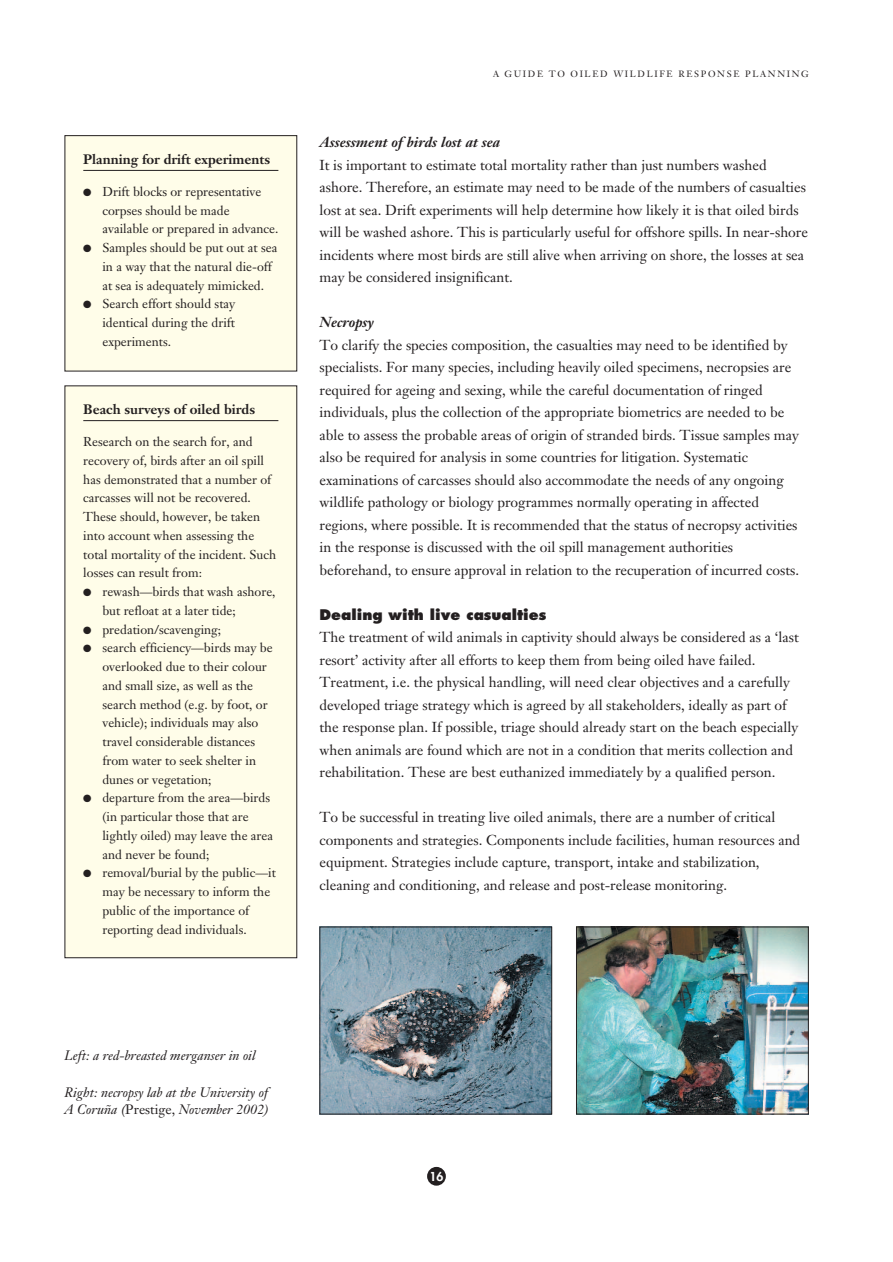
<style>
.page{position:relative;width:893px;height:1262px;background:#fff}
.page>*{position:absolute;margin:0;border:0;box-sizing:border-box;transform-origin:0 0}
.t1{font:14.25px/22.5px "Janson Text";color:#231f20}
.t2{font:italic 700 14.25px "Janson Text";color:#231f20}
.t3{font:800 14.25px "Futura";color:#231f20}
.t4{font:italic 13.5px/16.5px "Janson Text";color:#231f20}
.t5{font:700 13.5px "Janson Text";color:#231f20}
.t6{font:12.75px/18.8px "Janson Text";color:#231f20}
.t7{font:800 12px "Futura";color:#fff}
.t8{font:9px "Janson Text";letter-spacing:.18em;color:#231f20}
.s1{font-style:normal}
</style>
<div class="page">
<div style="left:427px;top:1166px;width:19px;height:19px;background:#231f20;border-radius:50%"></div>
<div style="left:65px;top:136px;width:232px;height:235px;background:#fffde9"></div>
<hr style="left:83px;top:170px;width:195px;height:1px;background:#231f20">
<div style="left:65px;top:386px;width:232px;height:571px;background:#fffde9"></div>
<hr style="left:83px;top:420px;width:195px;height:1px;background:#231f20">
<img style="left:321px;top:928px;width:229px;height:184px">
<div style="left:319px;top:926px;width:233px;height:188px;border:1px solid #231f20"></div>
<img style="left:578px;top:928px;width:228px;height:184px">
<div style="left:576px;top:926px;width:232px;height:188px;border:1px solid #231f20"></div>
<p class="t5" style="left:83px;top:154px;width:188px">Planning for drift experiments</p>
<p class="t6" style="left:102px;top:183px;width:177px;text-indent:-19px">● Drift blocks or representative corpses should be made available or prepared in advance.</p>
<p class="t6" style="left:102px;top:239px;width:176px;text-indent:-19px">● Samples should be put out at sea in a way that the natural die-off at sea is adequately mimicked.</p>
<p class="t6" style="left:102px;top:296px;width:134px;text-align:justify;text-indent:-19px">● Search effort should stay identical during the drift experiments.</p>
<p class="t5" style="left:83px;top:404px;width:173px">Beach surveys of oiled birds</p>
<p class="t6" style="left:83px;top:433px;width:194px">Research on the search for, and recovery of, birds after an oil spill has demonstrated that a number of carcasses will not be recovered.<br>These should, however, be taken into account when assessing the total mortality of the incident. Such losses can result from:</p>
<p class="t6" style="left:102px;top:583px;width:175px;text-indent:-19px">● rewash—birds that wash ashore, but refloat at a later tide;</p>
<p class="t6" style="left:83px;top:621px;width:139px">● predation/scavenging;</p>
<p class="t6" style="left:102px;top:640px;width:172px;text-indent:-19px">● search efficiency—birds may be overlooked due to their colour and small size, as well as the search method (e.g. by foot, or vehicle); individuals may also travel considerable distances from water to seek shelter in dunes or vegetation;</p>
<p class="t6" style="left:102px;top:790px;width:172px;text-indent:-19px">● departure from the area—birds (in particular those that are lightly oiled) may leave the area and never be found;</p>
<p class="t6" style="left:102px;top:865px;width:175px;text-indent:-19px">● removal/burial by the public—it may be necessary to inform the public of the importance of reporting dead individuals.</p>
<p class="t8" style="left:493px;top:70px;width:317px">A GUIDE TO OILED WILDLIFE RESPONSE PLANNING</p>
<p class="t2" style="left:319px;top:137px;width:182px">Assessment of birds lost at sea</p>
<p class="t1" style="left:319px;top:155px;width:490px">It is important to estimate total mortality rather than just numbers washed ashore. Therefore, an estimate may need to be made of the numbers of casualties lost at sea. Drift experiments will help determine how likely it is that oiled birds will be washed ashore. This is particularly useful for offshore spills. In near-shore incidents where most birds are still alive when arriving on shore, the losses at sea may be considered insignificant.</p>
<p class="t2" style="left:319px;top:317px;width:56px">Necropsy</p>
<p class="t1" style="left:319px;top:335px;width:481px">To clarify the species composition, the casualties may need to be identified by specialists. For many species, including heavily oiled specimens, necropsies are required for ageing and sexing, while the careful documentation of ringed individuals, plus the collection of the appropriate biometrics are needed to be able to assess the probable areas of origin of stranded birds. Tissue samples may also be required for analysis in some countries for litigation. Systematic examinations of carcasses should also accommodate the needs of any ongoing wildlife pathology or biology programmes normally operating in affected regions, where possible. It is recommended that the status of necropsy activities in the response is discussed with the oil spill management authorities beforehand, to ensure approval in relation to the recuperation of incurred costs.</p>
<p class="t3" style="left:319px;top:608px;width:228px">Dealing with live casualties</p>
<p class="t1" style="left:319px;top:627px;width:481px">The treatment of wild animals in captivity should always be considered as a ‘last resort’ activity after all efforts to keep them from being oiled have failed.<br>Treatment, i.e. the physical handling, will need clear objectives and a carefully developed triage strategy which is agreed by all stakeholders, ideally as part of the response plan. If possible, triage should already start on the beach especially when animals are found which are not in a condition that merits collection and rehabilitation. These are best euthanized immediately by a qualified person.</p>
<p class="t1" style="left:319px;top:807px;width:482px">To be successful in treating live oiled animals, there are a number of critical components and strategies. Components include facilities, human resources and equipment. Strategies include capture, transport, intake and stabilization, cleaning and conditioning, and release and post-release monitoring.</p>
<p class="t4" style="left:64px;top:1048px;width:192px">Left: a red-breasted merganser in oil</p>
<p class="t4" style="left:64px;top:1086px;width:206px">Right: necropsy lab at the University of<br>A Coruña (<span class="s1">Prestige,</span> November 2002)</p>
<p class="t7" style="left:429px;top:1170px;width:15px">16</p>
</div>
